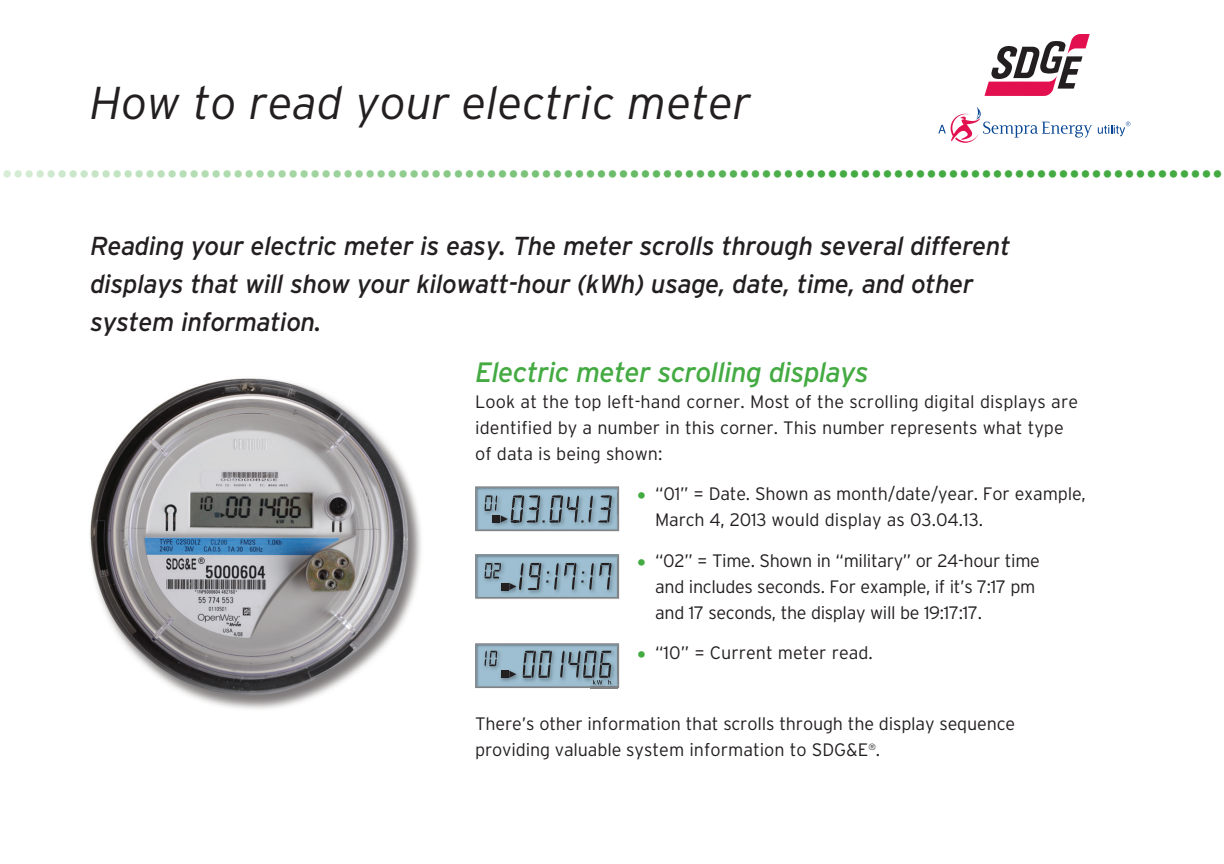
<style>
.page{position:relative;width:1224px;height:864px;background:#fff}
.page>*{position:absolute;margin:0;border:0;box-sizing:border-box;transform-origin:0 0}
.t1{font:italic 300 46px "Interstate";color:#231f20}
.t2{font:28px "Minion Pro";color:#44aa42}
.Category_head{font:italic 28px "Interstate";letter-spacing:-.025em;color:#44aa42}
.t3{font:italic 26px/38px "Interstate";letter-spacing:-.02em;color:#231f20}
.t4{font:300 18px/26px "Interstate";letter-spacing:-.01em;color:#231f20}
.s1{font-weight:700;color:#44aa42}
</style>
<div class="page">
<img style="left:90px;top:378px;width:331px;height:331px">
<svg style="left:475px;top:643px;width:144px;height:46px"></svg>
<svg style="left:475px;top:486px;width:144px;height:45px"></svg>
<svg style="left:475px;top:554px;width:144px;height:45px"></svg>
<svg style="left:984px;top:34px;width:106px;height:62px"></svg>
<svg style="left:938px;top:107px;width:154px;height:36px"></svg>
<svg style="left:1098px;top:122px;width:32px;height:14px"></svg>
<p class="t1" style="left:90px;top:77px;width:663px">How to read your electric meter</p>
<h2 class="t2" style="left:2px;top:152px;width:1223px">•••••••••••••••••••••••••••••••••••••••••••••••••••••••••••••••••••••••••••••••••••••••••••••••••••••••••••••••</h2>
<p class="t3" style="left:90px;top:226px;width:922px">Reading your electric meter is easy. The meter scrolls through several different displays that will show your kilowatt-hour (kWh) usage, date, time, and other system information.</p>
<p class="Category_head" style="left:475px;top:356px;width:395px">Electric meter scrolling displays</p>
<p class="t4" style="left:475px;top:388px;width:605px">Look at the top left-hand corner. Most of the scrolling digital displays are identified by a number in this corner. This number represents what type of data is being shown:</p>
<p class="t4" style="left:655px;top:481px;width:432px;text-indent:-18px"><span class="s1">•</span> “01” = Date. Shown as month/date/year. For example,<br>March 4, 2013 would display as 03.04.13.</p>
<p class="t4" style="left:655px;top:547px;width:386px;text-indent:-18px"><span class="s1">•</span> “02” = Time. Shown in “military” or 24-hour time and includes seconds. For example, if it’s 7:17 pm and 17 seconds, the display will be 19:17:17.</p>
<p class="t4" style="left:637px;top:639px;width:237px"><span class="s1">•</span> “10” = Current meter read.</p>
<p class="t4" style="left:475px;top:710px;width:542px">There’s other information that scrolls through the display sequence providing valuable system information to SDG&amp;E<sup>®</sup>.</p>
</div>
